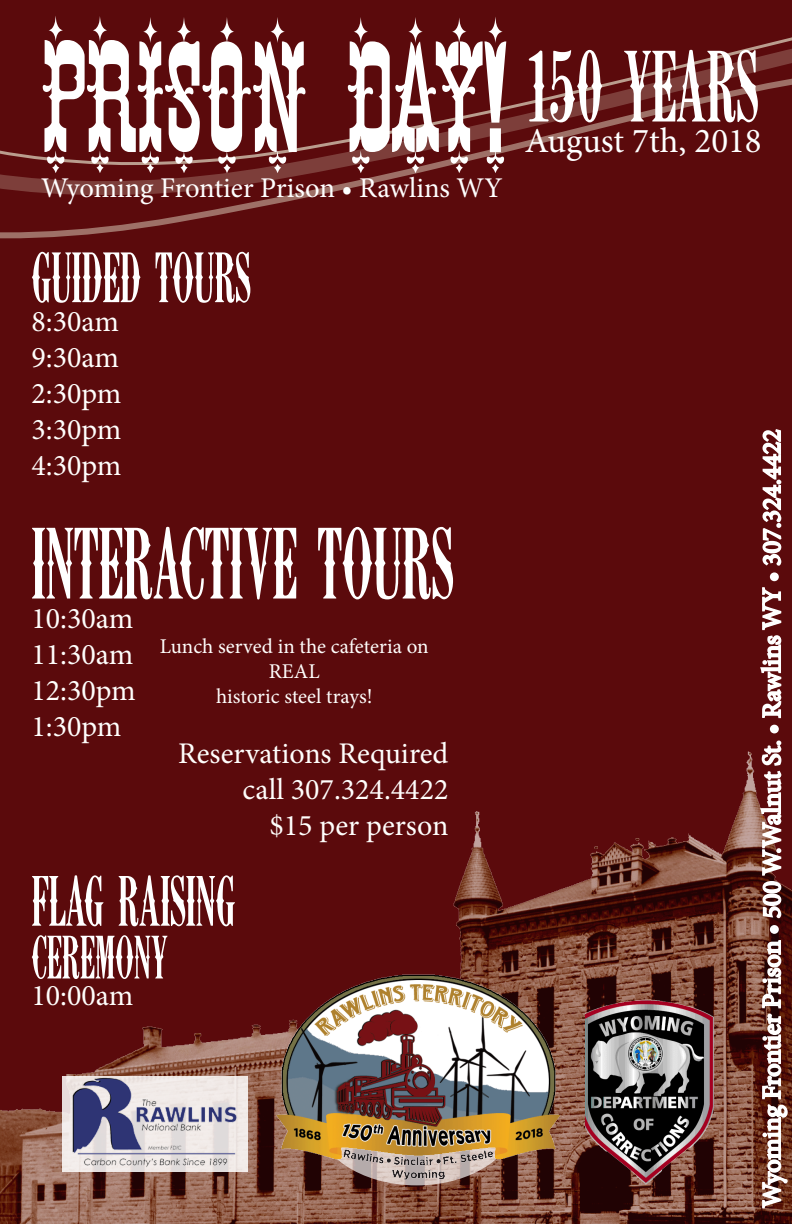
<style>
.page{position:relative;width:792px;height:1224px;background:#5b0a0c}
.page>*{position:absolute;margin:0;border:0;box-sizing:border-box;transform-origin:0 0}
.t1{font:35px "Minion Pro";color:#fff}
.t2{font:30px/36px "Minion Pro";color:#fffefc;text-align:justify}
.t3{font:28.6px "Minion Pro";letter-spacing:-.005em;color:#fff}
.t4{font:21px/25.2px "Minion Pro";color:#fffefc;text-align:center}
</style>
<div class="page">
<img style="left:0;top:724px;width:792px;height:500px">
<svg style="left:506px;top:37px;width:286px;height:33px"></svg>
<svg style="left:0;top:70px;width:792px;height:169px"></svg>
<svg style="left:529px;top:50px;width:229px;height:72px"></svg>
<img style="left:59px;top:1074px;width:193px;height:101px">
<img style="left:255px;top:941px;width:323px;height:258px">
<img style="left:585px;top:999px;width:137px;height:186px">
<svg style="left:43px;top:16px;width:463px;height:157px"></svg>
<svg style="left:32px;top:527px;width:421px;height:73px"></svg>
<svg style="left:32px;top:252px;width:218px;height:51px"></svg>
<svg style="left:32px;top:875px;width:203px;height:51px"></svg>
<svg style="left:32px;top:935px;width:136px;height:44px"></svg>
<svg style="left:761px;top:939px;width:28px;height:270px;background:#8f6b63"></svg>
<div style="left:770px;top:925px;width:9px;height:9px;border:2px solid #fff;border-radius:50%"></div>
<svg style="left:759px;top:741px;width:24px;height:178px"></svg>
<div style="left:770px;top:725px;width:9px;height:8px;border:2px solid #fff;border-radius:50%"></div>
<svg style="left:760px;top:587px;width:22px;height:132px"></svg>
<div style="left:770px;top:572px;width:9px;height:9px;border:2px solid #fff;border-radius:50%"></div>
<svg style="left:762px;top:429px;width:20px;height:137px"></svg>
<p class="t3" style="left:41px;top:169px;width:463px">Wyoming Frontier Prison • Rawlins WY</p>
<p class="t1" style="left:525px;top:118px;width:238px">August 7th, 2018</p>
<p class="t2" style="left:32px;top:303px;width:91px">8:30am 9:30am 2:30pm 3:30pm 4:30pm</p>
<p class="t2" style="left:32px;top:600px;width:106px">10:30am 11:30am 12:30pm 1:30pm</p>
<p class="t4" style="left:160px;top:634px;width:270px">Lunch served in the cafeteria on<br>REAL<br>historic steel trays!</p>
<p class="t2" style="left:178px;top:735px;width:272px;text-align:right">Reservations Required call 307.324.4422<br>$15 per person</p>
<p class="t2" style="left:32px;top:977px;width:103px">10:00am</p>
</div>
